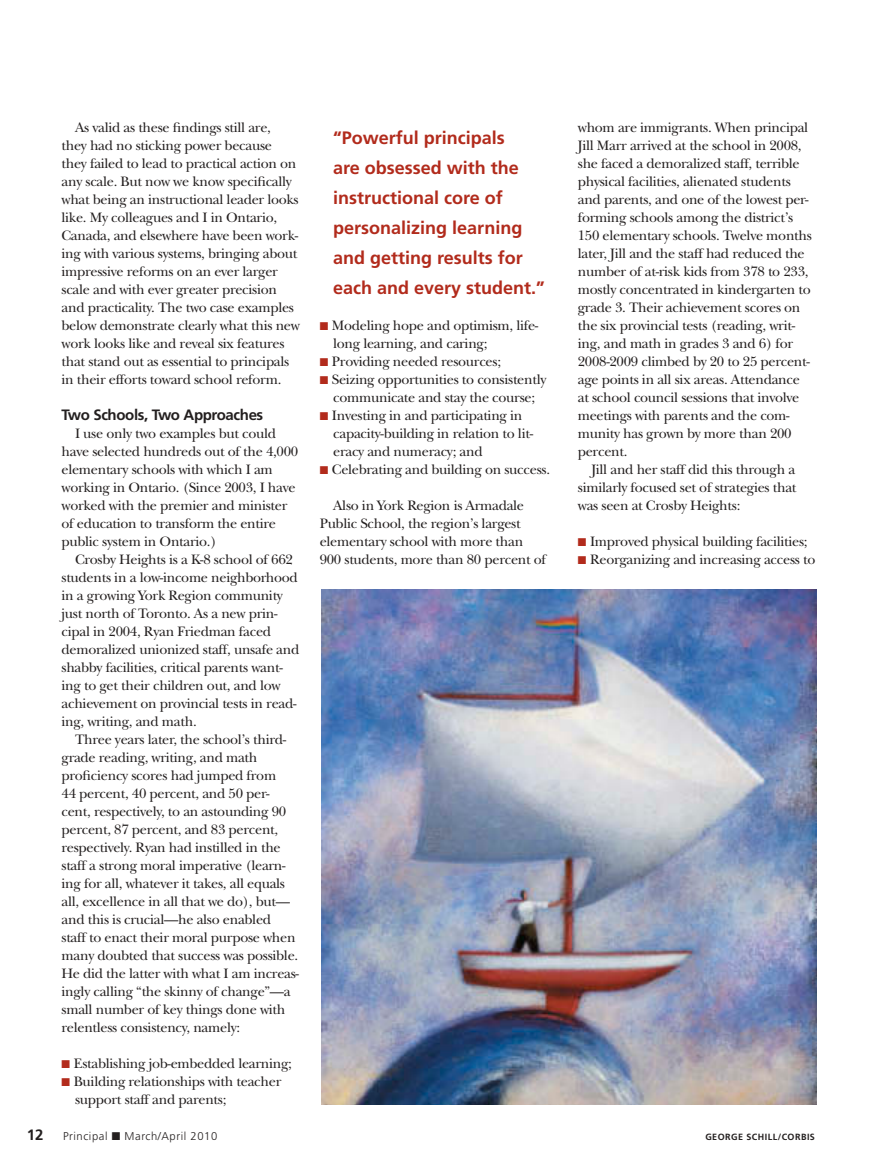
<style>
.page{position:relative;width:878px;height:1175px;background:#fff}
.page>*{position:absolute;margin:0;border:0;box-sizing:border-box;transform-origin:0 0}
.ALL_pull_quote_orang{font:700 18px/30px "Frutiger";color:#b22b1c}
.FEAT_THEME_subhead{font:700 15px "Frutiger";letter-spacing:-.025em;color:#231f1f}
.ALL_body{font:14.25px/18px "New Baskerville";letter-spacing:-.02em;color:#231f1f}
.t1{font:300 11.25px "Frutiger";letter-spacing:.05em;color:#231f1f}
.t2{font:700 9px "Frutiger";letter-spacing:.05em;color:#231f1f}
.s1{color:#b22b1c}
</style>
<div class="page">
<img style="left:321px;top:589px;width:495px;height:515px">
<p class="ALL_body" style="left:62px;top:118px;width:240px;text-indent:13px">As valid as these findings still are,<br>they had no sticking power because they failed to lead to practical action on any scale. But now we know specifically what being an instructional leader looks like. My colleagues and I in Ontario, Canada, and elsewhere have been work&shy;ing with various systems, bringing about impressive reforms on an ever larger scale and with ever greater precision and practicality. The two case examples below demonstrate clearly what this new work looks like and reveal six features that stand out as essential to principals in their efforts toward school reform.</p>
<p class="FEAT_THEME_subhead" style="left:62px;top:406px;width:203px">Two Schools, Two Approaches</p>
<p class="ALL_body" style="left:62px;top:424px;width:238px;text-indent:13px">I use only two examples but could have selected hundreds out of the 4,000 elementary schools with which I am working in Ontario. (Since 2003, I have worked with the premier and minister of education to transform the entire public system in Ontario.)</p>
<p class="ALL_body" style="left:62px;top:550px;width:239px;text-indent:13px">Crosby Heights is a K-8 school of 662 students in a low-income neighborhood in a growing York Region community just north of Toronto. As a new prin&shy;cipal in 2004, Ryan Friedman faced demoralized unionized staff, unsafe and shabby facilities, critical parents want&shy;ing to get their children out, and low achievement on provincial tests in read&shy;ing, writing, and math.</p>
<p class="ALL_body" style="left:62px;top:730px;width:239px;text-indent:13px">Three years later, the school’s third&shy;grade reading, writing, and math proficiency scores had jumped from<br>44 percent, 40 percent, and 50 per&shy;cent, respectively, to an astounding 90 percent, 87 percent, and 83 percent, respectively. Ryan had instilled in the staff a strong moral imperative (learn&shy;ing for all, whatever it takes, all equals all, excellence in all that we do), but— and this is crucial—he also enabled staff to enact their moral purpose when many doubted that success was possible.<br>He did the latter with what I am increas&shy;ingly calling “the skinny of change”—a small number of key things done with relentless consistency, namely:</p>
<p class="ALL_body" style="left:62px;top:1054px;width:232px"><span class="s1">■</span> Establishing job-embedded learning;</p>
<p class="ALL_body" style="left:75px;top:1072px;width:208px;text-indent:-14px"><span class="s1">■</span> Building relationships with teacher support staff and parents;</p>
<p class="ALL_pull_quote_orang" style="left:333px;top:123px;width:213px">“Powerful principals<br>are obsessed with the instructional core of personalizing learning and getting results for each and every student.”</p>
<p class="ALL_body" style="left:333px;top:316px;width:207px;text-indent:-14px"><span class="s1">■</span> Modeling hope and optimism, life&shy;long learning, and caring;</p>
<p class="ALL_body" style="left:320px;top:352px;width:183px"><span class="s1">■</span> Providing needed resources;</p>
<p class="ALL_body" style="left:320px;top:370px;width:228px;text-align:center"><span class="s1">■</span> Seizing opportunities to consistently communicate and stay the course;</p>
<p class="ALL_body" style="left:333px;top:406px;width:201px;text-indent:-14px"><span class="s1">■</span> Investing in and participating in capacity-building in relation to lit&shy;eracy and numeracy; and</p>
<p class="ALL_body" style="left:320px;top:460px;width:232px"><span class="s1">■</span> Celebrating and building on success.</p>
<p class="ALL_body" style="left:320px;top:496px;width:228px;text-indent:13px">Also in York Region is Armadale Public School, the region’s largest elementary school with more than 900 students, more than 80 percent of</p>
<p class="ALL_body" style="left:578px;top:118px;width:235px">whom are immigrants. When principal Jill Marr arrived at the school in 2008, she faced a demoralized staff, terrible physical facilities, alienated students and parents, and one of the lowest per&shy;forming schools among the district’s 150 elementary schools. Twelve months later, Jill and the staff had reduced the number of at-risk kids from 378 to 233, mostly concentrated in kindergarten to grade 3. Their achievement scores on the six provincial tests (reading, writ&shy;ing, and math in grades 3 and 6) for 2008-2009 climbed by 20 to 25 percent&shy;age points in all six areas. Attendance at school council sessions that involve meetings with parents and the com&shy;munity has grown by more than 200 percent.</p>
<p class="ALL_body" style="left:578px;top:460px;width:220px;text-align:justify;text-indent:13px">Jill and her staff did this through a similarly focused set of strategies that was seen at Crosby Heights:</p>
<p class="ALL_body" style="left:578px;top:532px;width:231px"><span class="s1">■</span> Improved physical building facilities;</p>
<p class="ALL_body" style="left:578px;top:550px;width:239px"><span class="s1">■</span> Reorganizing and increasing access to</p>
<p class="FEAT_THEME_subhead" style="left:27px;top:1125px;width:18px">12</p>
<p class="t1" style="left:63px;top:1130px;width:156px">Principal ■ March/April 2010</p>
<p class="t2" style="left:705px;top:1132px;width:27px">George</p>
<p class="t2" style="left:746px;top:1132px;width:70px">Schill/Corbis</p>
</div>
